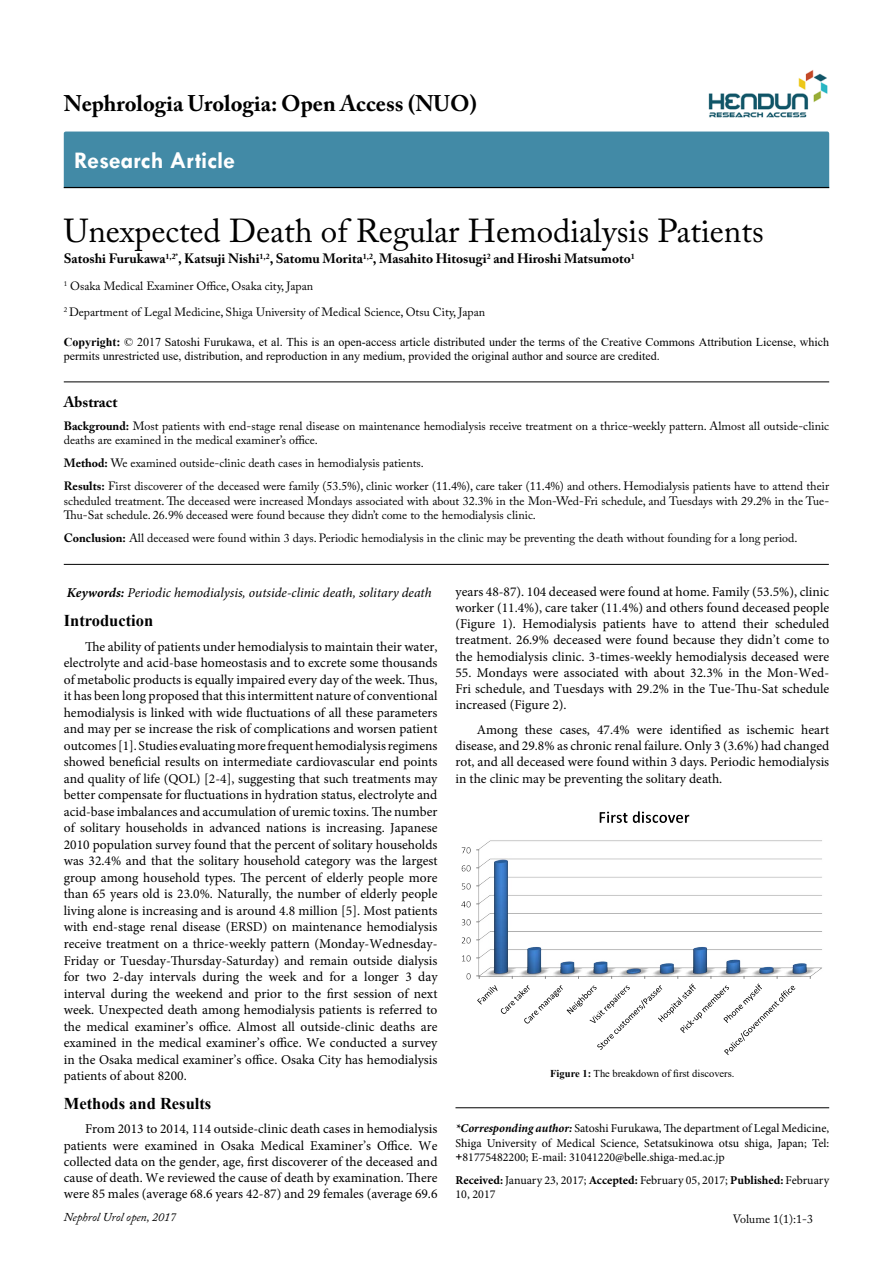
<style>
.page{position:relative;width:893px;height:1263px;background:#fff}
.page>*{position:absolute;margin:0;border:0;box-sizing:border-box;transform-origin:0 0}
.t1{font:33px "Adobe Caslon Pro";color:#000}
.t2{font:700 24px "Tw Cen";color:#fff}
.t3{font:700 22.5px "Adobe Caslon Pro";color:#000}
.t4{font:700 16.5px "Times New Roman";color:#000}
.t5{font:700 15px "Adobe Caslon Pro";color:#000}
.t6{font:13.5px/16.5px "Minion Pro";color:#000;text-align:justify}
.t7{font:700 13.5px "Adobe Caslon Pro";color:#000}
.t8{font:italic 13.5px "Minion Pro";color:#000}
.t9{font:12px/14.4px "Adobe Caslon Pro";color:#000}
.t10{font:12px/14.4px "Minion Pro";color:#000;text-align:justify}
.t11{font:12px/14.4px "Times New Roman";color:#000}
.t12{font:italic 12px "Adobe Caslon Pro";color:#000}
.t13{font:10.5px "Times New Roman";color:#000}
.s1{font-weight:700}
.s2{font-weight:700;font-style:italic}
.s3{font-family:"Arial"}
</style>
<div class="page">
<div style="left:64px;top:132px;width:765px;height:55px;background:#428aa6"></div>
<hr style="left:64px;top:187px;width:765px;height:1px;background:#000">
<img style="left:708px;top:70px;width:120px;height:48px">
<hr style="left:455px;top:1107px;width:374px;height:1px;background:#000">
<hr style="left:64px;top:381px;width:765px;height:1px;background:#000">
<hr style="left:64px;top:564px;width:765px;height:1px;background:#000">
<svg style="left:461px;top:811px;width:361px;height:244px"></svg>
<h3 class="t3" style="left:64px;top:90px;width:415px">Nephrologia Urologia: Open Access (NUO)</h3>
<h2 class="t2" style="left:74px;top:146px;width:162px">Research Article</h2>
<h1 class="t1" style="left:64px;top:211px;width:701px">Unexpected Death of Regular Hemodialysis Patients</h1>
<p class="t7" style="left:64px;top:251px;width:572px">Satoshi Furukawa<sup>1,2*</sup>, Katsuji Nishi<sup>1,2</sup>, Satomu Morita<sup>1,2</sup>, Masahito Hitosugi<sup>2</sup> and Hiroshi Matsumoto<sup>1</sup></p>
<p class="t9" style="left:64px;top:278px;width:251px"><sup>1</sup> Osaka Medical Examiner Office, Osaka city, Japan</p>
<p class="t9" style="left:64px;top:305px;width:423px"><sup>2</sup> Department of Legal Medicine, Shiga University of Medical Science, Otsu City, Japan</p>
<p class="t11" style="left:64px;top:334px;width:767px"><span class="s1">Copyright:</span> © 2017 Satoshi Furukawa, et al. This is an open-access article distributed under the terms of the Creative Commons Attribution License, which permits unrestricted use, distribution, and reproduction in any medium, provided the original author and source are credited.</p>
<p class="t5" style="left:64px;top:393px;width:55px">Abstract</p>
<p class="t9" style="left:64px;top:419px;width:767px"><span class="s1">Background:</span> Most patients with end-stage renal disease on maintenance hemodialysis receive treatment on a thrice-weekly pattern. Almost all outside-clinic deaths are examined in the medical examiner’s office.</p>
<p class="t9" style="left:64px;top:452px;width:767px;line-height:23px"><span class="s1">Method:</span> We examined outside-clinic death cases in hemodialysis patients.<br><span class="s1">Results:</span> First discoverer of the deceased were family (53.5%), clinic worker (11.4%), care taker (11.4%) and others. Hemodialysis patients have to attend their</p>
<p class="t9" style="left:64px;top:493px;width:767px">scheduled treatment. The deceased were increased Mondays associated with about 32.3% in the Mon-Wed-Fri schedule, and Tuesdays with 29.2% in the Tue-<br>Thu-Sat schedule. 26.9% deceased were found because they didn’t come to the hemodialysis clinic.</p>
<p class="t9" style="left:64px;top:530px;width:735px"><span class="s1">Conclusion:</span> All deceased were found within 3 days. Periodic hemodialysis in the clinic may be preventing the death without founding for a long period.</p>
<p class="t8" style="left:67px;top:584px;width:366px"><span class="s1">Keywords:</span> Periodic hemodialysis, outside-clinic death, solitary death</p>
<p class="t4" style="left:64px;top:608px;width:91px">Introduction</p>
<p class="t6" style="left:64px;top:638px;width:375px;text-indent:21px">The ability of patients under hemodialysis to maintain their water, electrolyte and acid-base homeostasis and to excrete some thousands of metabolic products is equally impaired every day of the week. Thus, it has been long proposed that this intermittent nature of conventional hemodialysis is linked with wide fluctuations of all these parameters and may per se increase the risk of complications and worsen patient outcomes [1]. Studies evaluating more frequent hemodialysis regimens showed beneficial results on intermediate cardiovascular end points and quality of life (QOL) [2-4], suggesting that such treatments may better compensate for fluctuations in hydration status, electrolyte and acid-base imbalances and accumulation of uremic toxins. The number of solitary households in advanced nations is increasing. Japanese 2010 population survey found that the percent of solitary households was 32.4% and that the solitary household category was the largest group among household types. The percent of elderly people more than 65 years old is 23.0%. Naturally, the number of elderly people living alone is increasing and is around 4.8 million [5]. Most patients with end-stage renal disease (ERSD) on maintenance hemodialysis receive treatment on a thrice-weekly pattern (Monday-Wednesday-Friday or Tuesday-Thursday-Saturday) and remain outside dialysis for two 2-day intervals during the week and for a longer 3 day interval during the weekend and prior to the first session of next week. Unexpected death among hemodialysis patients is referred to the medical examiner’s office. Almost all outside-clinic deaths are examined in the medical examiner’s office. We conducted a survey in the Osaka medical examiner’s office. Osaka City has hemodialysis patients of about 8200.</p>
<p class="t4" style="left:64px;top:1091px;width:149px">Methods and Results</p>
<p class="t6" style="left:64px;top:1121px;width:375px;text-indent:21px">From 2013 to 2014, 114 outside-clinic death cases in hemodialysis patients were examined in Osaka Medical Examiner’s Office. We collected data on the gender, age, first discoverer of the deceased and cause of death. We reviewed the cause of death by examination. There were 85 males (average 68.6 years 42-87) and 29 females (average 69.6</p>
<p class="t6" style="left:455px;top:583px;width:375px">years 48-87). 104 deceased were found at home. Family (53.5%), clinic worker (11.4%), care taker (11.4%) and others found deceased people (Figure 1). Hemodialysis patients have to attend their scheduled treatment. 26.9% deceased were found because they didn’t come to the hemodialysis clinic. 3-times-weekly hemodialysis deceased were</p>
<p class="t6" style="left:455px;top:664px;width:375px">55. Mondays were associated with about 32.3% in the Mon-Wed-Fri schedule, and Tuesdays with 29.2% in the Tue-Thu-Sat schedule increased (Figure 2).</p>
<p class="t6" style="left:455px;top:722px;width:375px;text-indent:21px">Among these cases, 47.4% were identified as ischemic heart disease, and 29.8% as chronic renal failure. Only 3 (3.6%) had changed rot, and all deceased were found within 3 days. Periodic hemodialysis in the clinic may be preventing the solitary death.</p>
<p class="t13" style="left:550px;top:1066px;width:186px"><span class="s1">Figure 1:</span> The breakdown of first discovers.</p>
<p class="t10" style="left:455px;top:1121px;width:375px"><span class="s2">*Corresponding author:</span> Satoshi Furukawa, The department of Legal Medicine, Shiga University of Medical Science, Setatsukinowa otsu shiga, Japan; Tel: <span class="s3">+</span>81775482200; E-mail: 31041220@belle.shiga-med.ac.jp</p>
<p class="t10" style="left:455px;top:1173px;width:375px"><span class="s1">Received:</span> January 23, 2017; <span class="s1">Accepted:</span> February 05, 2017; <span class="s1">Published:</span> February<br>10, 2017</p>
<p class="t12" style="left:64px;top:1210px;width:114px">Nephrol Urol open, 2017</p>
<p class="t9" style="left:733px;top:1211px;width:82px">Volume 1(1):1-3</p>
</div>
